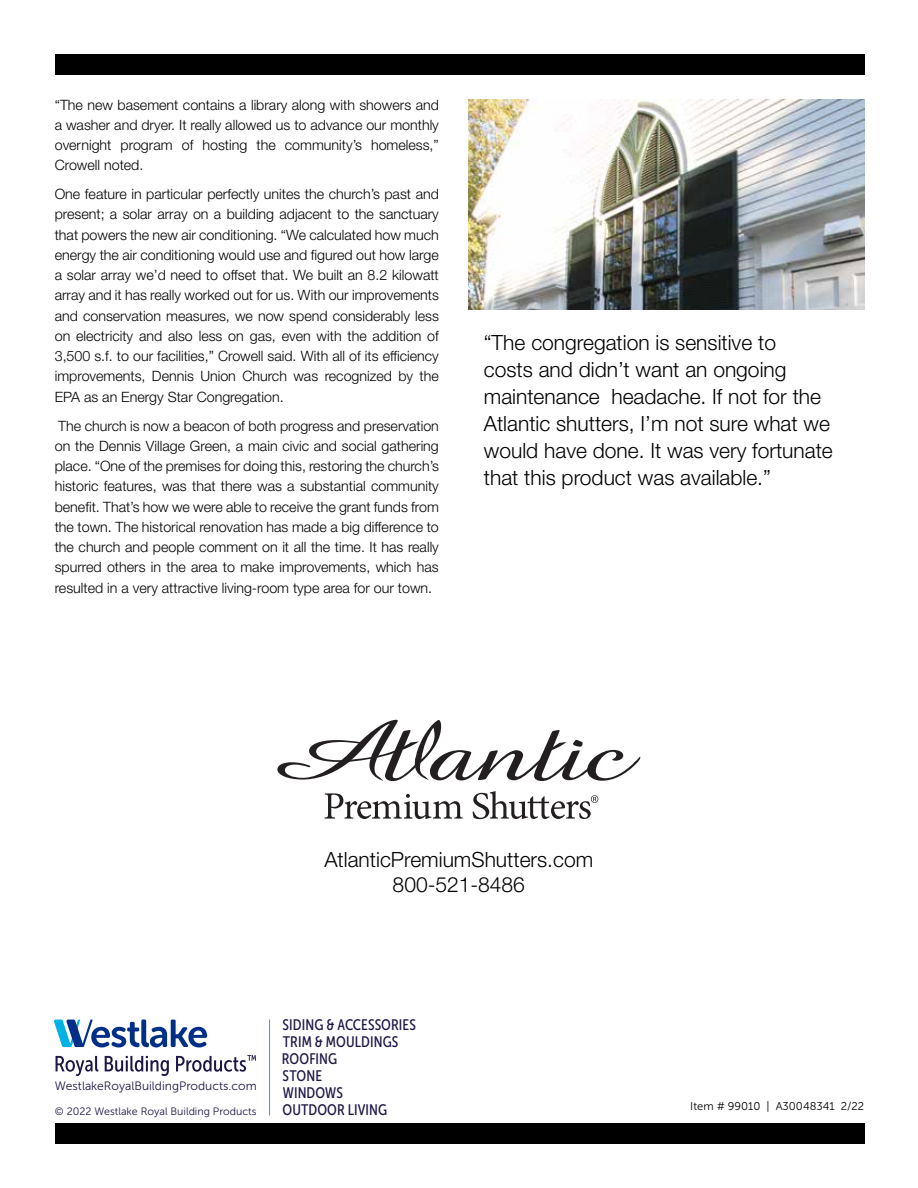
<style>
.page{position:relative;width:918px;height:1188px;background:#fff}
.page>*{position:absolute;margin:0;border:0;box-sizing:border-box;transform-origin:0 0}
.t1{font:300 21px/27px "Helvetica Neue LT Std";color:#000}
.t2{font:15.15px/17px "Museo Sans Cond 500";letter-spacing:.005em;color:#1f1646}
.t3{font:300 14.25px/20.2px "Helvetica Neue LT Std";color:#000;text-align:justify}
.t4{font:12.15px "Museo Sans 300";color:#1f1646}
.t5{font:11.25px "Museo Sans 300";color:#000}
.t6{font:10.65px "Museo Sans 300";color:#1f1646}
</style>
<div class="page">
<div style="left:55px;top:1123px;width:809px;height:20px;background:#000"></div>
<div style="left:55px;top:54px;width:809px;height:20px;background:#000"></div>
<img style="left:468px;top:99px;width:396px;height:211px">
<svg style="left:325px;top:793px;width:138px;height:26px"></svg>
<svg style="left:277px;top:720px;width:363px;height:61px"></svg>
<svg style="left:473px;top:791px;width:125px;height:28px"></svg>
<svg style="left:54px;top:1020px;width:153px;height:27px"></svg>
<svg style="left:56px;top:1056px;width:42px;height:20px"></svg>
<svg style="left:105px;top:1056px;width:64px;height:20px"></svg>
<svg style="left:176px;top:1055px;width:80px;height:17px"></svg>
<hr style="left:269px;top:1020px;width:1px;height:95px;background:#00b2e3">
<p class="t3" style="left:55px;top:94px;width:386px">“The new basement contains a library along with showers and a washer and dryer. It really allowed us to advance our monthly overnight program of hosting the community’s homeless,” Crowell noted.</p>
<p class="t3" style="left:55px;top:184px;width:386px">One feature in particular perfectly unites the church’s past and present; a solar array on a building adjacent to the sanctuary that powers the new air conditioning. “We calculated how much energy the air conditioning would use and figured out how large a solar array we’d need to offset that. We built an 8.2 kilowatt array and it has really worked out for us. With our improvements and conservation measures, we now spend considerably less on electricity and also less on gas, even with the addition of 3,500 s.f. to our facilities,” Crowell said. With all of its efficiency improvements, Dennis Union Church was recognized by the EPA as an Energy Star Congregation.</p>
<p class="t3" style="left:55px;top:415px;width:386px">The church is now a beacon of both progress and preservation on the Dennis Village Green, a main civic and social gathering place. “One of the premises for doing this, restoring the church’s historic features, was that there was a substantial community benefit. That’s how we were able to receive the grant funds from the town. The historical renovation has made a big difference to the church and people comment on it all the time. It has really spurred others in the area to make improvements, which has resulted in a very attractive living-room type area for our town.</p>
<h1 class="t1" style="left:484px;top:329px;width:350px">“The congregation is sensitive to<br>costs and didn’t want an ongoing maintenance headache. If not for the Atlantic shutters, I’m not sure what we would have done. It was very fortunate that this product was available.”</h1>
<h1 class="t1" style="left:324px;top:846px;width:270px;line-height:25.2px;text-align:center">AtlanticPremiumShutters.com<br>800-521-8486</h1>
<p class="t4" style="left:55px;top:1079px;width:203px">WestlakeRoyalBuildingProducts.com</p>
<p class="t6" style="left:55px;top:1106px;width:203px">© 2022 Westlake Royal Building Products</p>
<p class="t2" style="left:282px;top:1017px;width:135px">SIDING &amp; ACCESSORIES<br>TRIM &amp; MOULDINGS<br>ROOFING<br>STONE<br>WINDOWS<br>OUTDOOR LIVING</p>
<p class="t5" style="left:690px;top:1100px;width:176px">Item # 99010 | A30048341 2/22</p>
</div>
